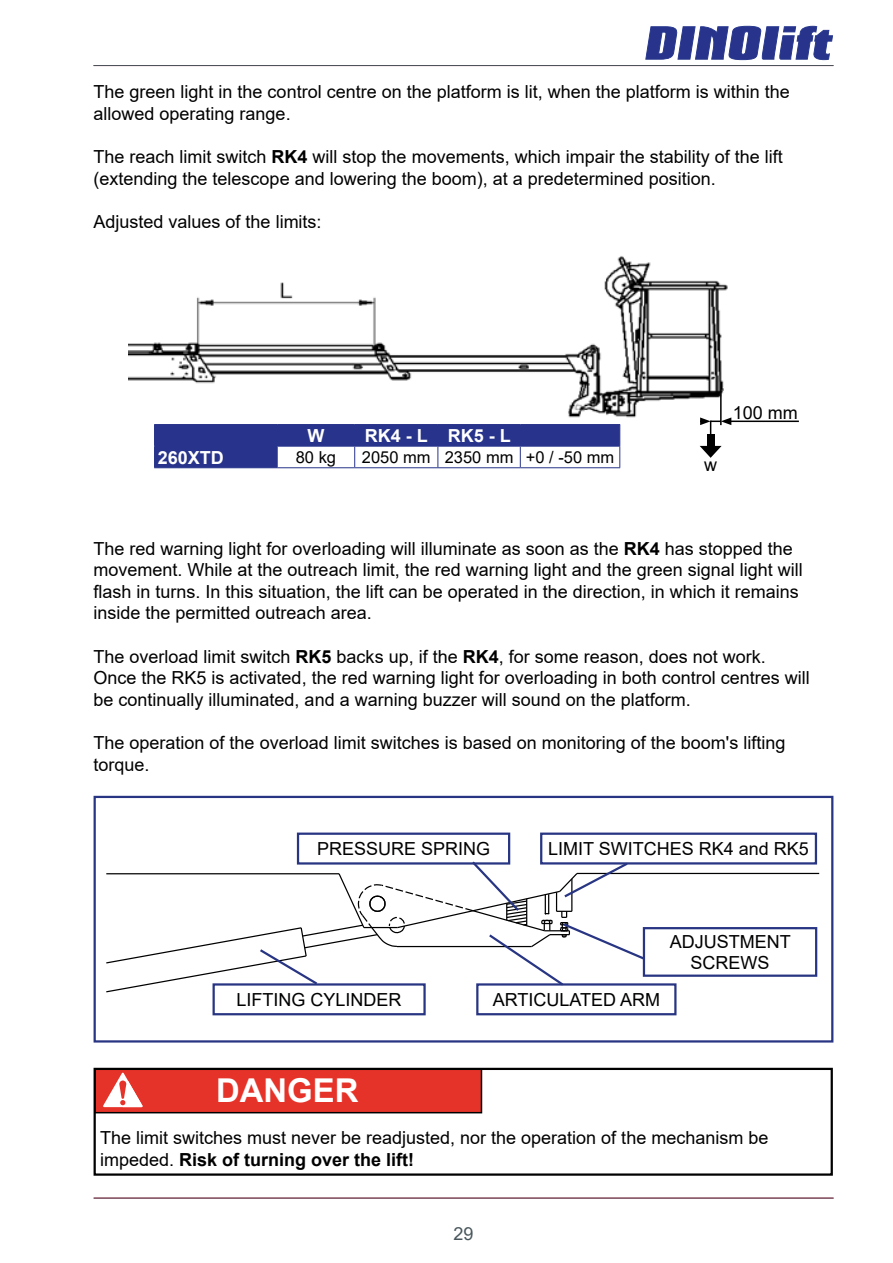
<style>
.page{position:relative;width:893px;height:1263px;background:#fff}
.page>*{position:absolute;margin:0;border:0;box-sizing:border-box;transform-origin:0 0}
.t1{font:700 32.85px "Arial";color:#fff}
.t2{font:18px/21.6px "Arial";color:#000}
.t3{font:700 18px "Arial";color:#fff}
.t4{font:18px "Arial";color:#48565c}
.t5{font:16.5px "Arial";color:#000}
.s1{font-weight:700}
</style>
<div class="page">
<hr style="left:94px;top:65px;width:739px;height:1px;background:#48565c">
<hr style="left:94px;top:1198px;width:739px;height:1px;background:#48565c">
<svg style="left:645px;top:26px;width:188px;height:34px"></svg>
<img style="left:128px;top:256px;width:619px;height:213px">
<hr style="left:720px;top:392px;width:2px;height:33px;background:#000">
<hr style="left:729px;top:421px;width:70px;height:1px;background:#000">
<svg style="left:700px;top:417px;width:31px;height:17px"></svg>
<div style="left:707px;top:434px;width:7px;height:12px;background:#000"></div>
<svg style="left:700px;top:446px;width:22px;height:12px"></svg>
<svg style="left:154px;top:424px;width:466px;height:44px"></svg>
<hr style="left:577px;top:873px;width:242px;height:1px;background:#000">
<div style="left:94px;top:796px;width:739px;height:246px;border:2px solid #283583"></div>
<div style="left:297px;top:832px;width:213px;height:32px;border:2px solid #283583"></div>
<div style="left:213px;top:983px;width:213px;height:32px;border:2px solid #283583"></div>
<div style="left:476px;top:983px;width:200px;height:32px;border:2px solid #283583"></div>
<div style="left:540px;top:832px;width:277px;height:32px;border:2px solid #283583"></div>
<div style="left:643px;top:927px;width:174px;height:50px;border:2px solid #283583"></div>
<svg style="left:106px;top:859px;width:541px;height:134px"></svg>
<svg style="left:97px;top:1071px;width:386px;height:43px;background:#de3b32"></svg>
<div style="left:94px;top:1068px;width:739px;height:108px;border:2px solid #000"></div>
<p class="t2" style="left:94px;top:83px;width:698px">The green light in the control centre on the platform is lit, when the platform is within the allowed operating range.</p>
<p class="t2" style="left:94px;top:147px;width:691px">The reach limit switch <span class="s1">RK4</span> will stop the movements, which impair the stability of the lift (extending the telescope and lowering the boom), at a predetermined position.</p>
<p class="t2" style="left:94px;top:212px;width:230px">Adjusted values of the limits:</p>
<p class="t3" style="left:307px;top:429px;width:18px">W</p>
<p class="t3" style="left:365px;top:429px;width:147px">RK4 - L RK5 - L</p>
<p class="t3" style="left:158px;top:450px;width:68px">260XTD</p>
<p class="t5" style="left:296px;top:451px;width:42px">80 kg</p>
<p class="t5" style="left:362px;top:451px;width:254px">2050 mm 2350 mm +0 / -50 mm</p>
<p class="t2" style="left:704px;top:455px;width:14px">w</p>
<p class="t2" style="left:733px;top:403px;width:67px">100 mm</p>
<p class="t2" style="left:94px;top:539px;width:711px">The red warning light for overloading will illuminate as soon as the <span class="s1">RK4</span> has stopped the movement. While at the outreach limit, the red warning light and the green signal light will flash in turns. In this situation, the lift can be operated in the direction, in which it remains inside the permitted outreach area.</p>
<p class="t2" style="left:94px;top:647px;width:718px">The overload limit switch <span class="s1">RK5</span> backs up, if the <span class="s1">RK4</span>, for some reason, does not work.<br>Once the RK5 is activated, the red warning light for overloading in both control centres will be continually illuminated, and a warning buzzer will sound on the platform.</p>
<p class="t2" style="left:94px;top:733px;width:693px">The operation of the overload limit switches is based on monitoring of the boom's lifting torque.</p>
<p class="t2" style="left:317px;top:840px;width:175px">PRESSURE SPRING</p>
<p class="t2" style="left:548px;top:840px;width:262px">LIMIT SWITCHES RK4 and RK5</p>
<p class="t2" style="left:670px;top:932px;width:122px;text-align:center">ADJUSTMENT<br>SCREWS</p>
<p class="t2" style="left:237px;top:990px;width:167px">LIFTING CYLINDER</p>
<p class="t2" style="left:493px;top:990px;width:169px">ARTICULATED ARM</p>
<h1 class="t1" style="left:216px;top:1071px;width:144px">DANGER</h1>
<p class="t2" style="left:100px;top:1128px;width:670px">The limit switches must never be readjusted, nor the operation of the mechanism be impeded. <span class="s1">Risk of turning over the lift!</span></p>
<p class="t4" style="left:453px;top:1227px;width:22px">29</p>
</div>
